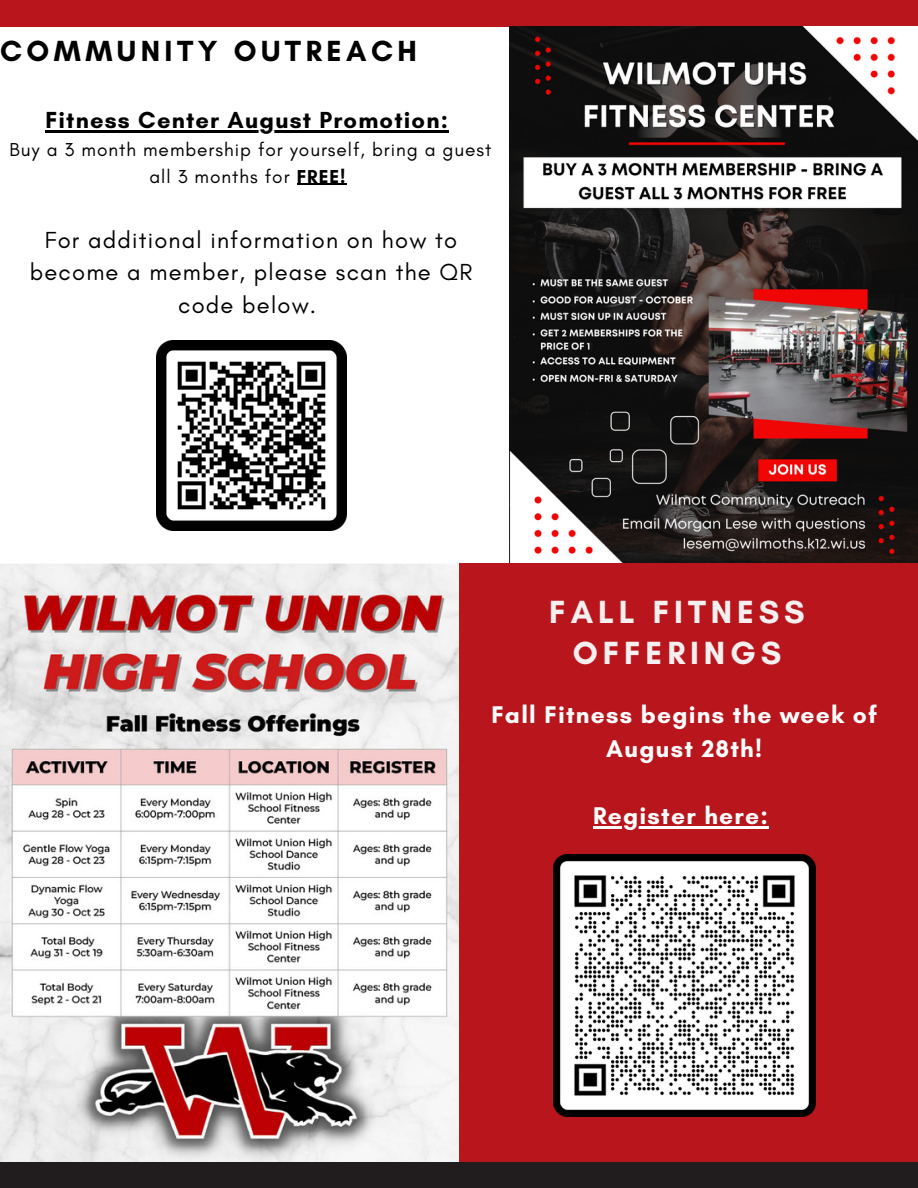
<style>
.page{position:relative;width:918px;height:1188px;background:#fff}
.page>*{position:absolute;margin:0;border:0;box-sizing:border-box;transform-origin:0 0}
.t1{font:700 32.7px/40.5px "Glacial Indifference";letter-spacing:.15em;color:#f6efef;text-align:center}
.t2{font:700 29.7px "Glacial Indifference";letter-spacing:.15em;color:#000}
.t3{font:700 24.6px/33.8px "Glacial Indifference";letter-spacing:.05em;color:#fefefe;text-align:center}
.t4{font:23.7px/32.4px "Glacial Indifference";letter-spacing:.05em;color:#000;text-align:center}
.t5{font:700 23.7px "Glacial Indifference";letter-spacing:.05em;color:#000}
.t6{font:19.05px/26.5px "Glacial Indifference";letter-spacing:.05em;color:#000;text-align:center}
.s1{font-weight:700}
</style>
<div class="page">
<div style="left:0;top:563px;width:918px;height:602px;background:#b8161c"></div>
<div style="left:0;top:0;width:918px;height:26px;background:#b8161c"></div>
<div style="left:0;top:1162px;width:918px;height:26px;background:#211d1e"></div>
<img style="left:510px;top:26px;width:408px;height:537px">
<img style="left:0;top:563px;width:459px;height:599px">
<hr style="left:45px;top:131px;width:404px;height:2px;background:#000">
<hr style="left:297px;top:184px;width:50px;height:1px;background:#000">
<img style="left:554px;top:854px;width:262px;height:263px">
<hr style="left:593px;top:827px;width:176px;height:2px;background:#fefefe">
<img style="left:156px;top:340px;width:190px;height:190px">
<p class="t2" style="left:0;top:33px;width:418px">COMMUNITY OUTREACH</p>
<p class="t5" style="left:45px;top:106px;width:404px">Fitness Center August Promotion:</p>
<p class="t6" style="left:10px;top:136px;width:483px">Buy a 3 month membership for yourself, bring a guest all 3 months for <span class="s1">FREE!</span></p>
<p class="t4" style="left:30px;top:224px;width:444px">For additional information on how to become a member, please scan the QR code below.</p>
<p class="t1" style="left:549px;top:592px;width:257px">FALL FITNESS<br>OFFERINGS</p>
<p class="t3" style="left:491px;top:698px;width:387px">Fall Fitness begins the week of<br>August 28th!</p>
<p class="t3" style="left:593px;top:799px;width:176px">Register here:</p>
</div>
